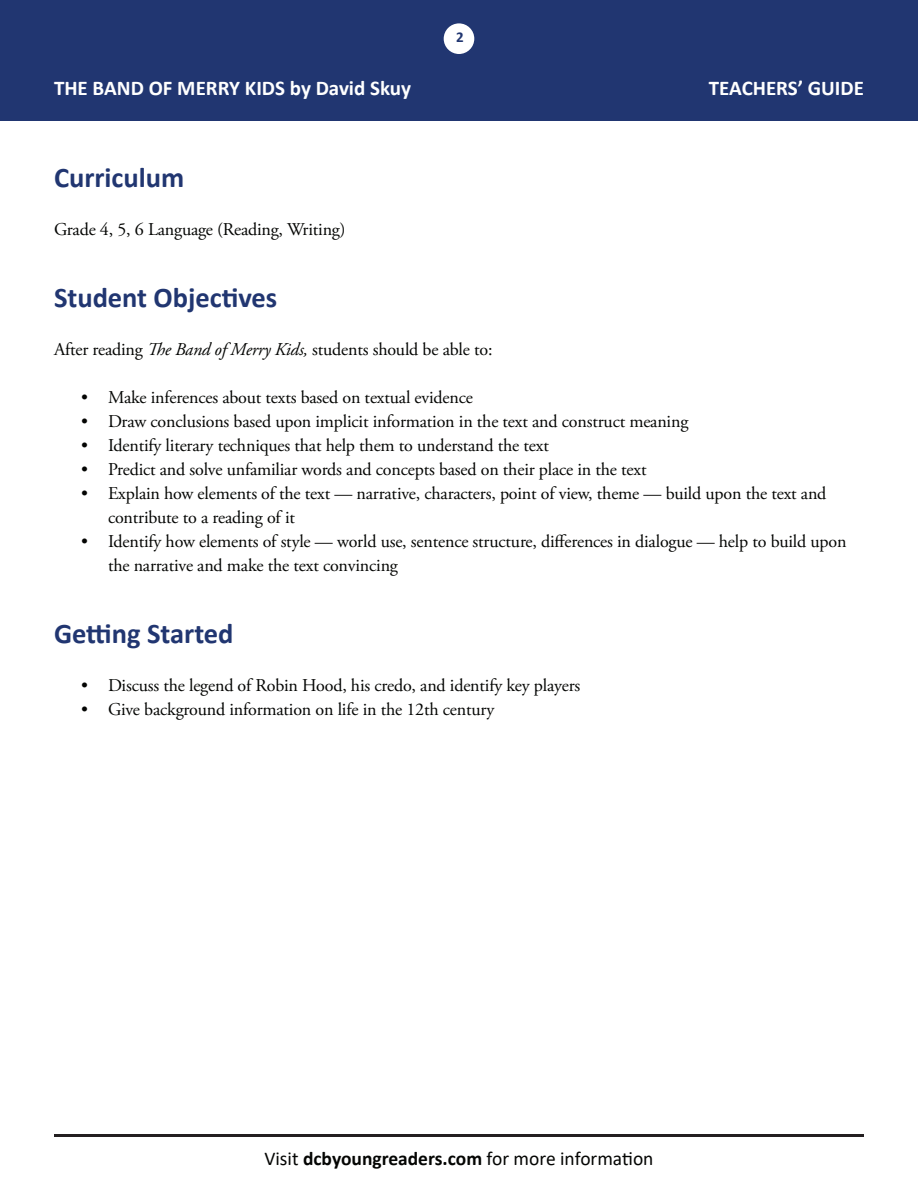
<style>
.page{position:relative;width:918px;height:1188px;background:#fff}
.page>*{position:absolute;margin:0;border:0;box-sizing:border-box;transform-origin:0 0}
.t1{font:700 28.5px "Calibri";color:#213671}
.t2{font:700 21px "Calibri";color:#fff}
.t3{font:19.5px "Calibri";color:#040503}
.t4{font:18px/24px "Adobe Garamond Pro";letter-spacing:-.01em;color:#040503}
.t5{font:700 15px "Calibri";color:#213671}
.s1{font-style:italic}
.s2{font-weight:700}
</style>
<div class="page">
<div style="left:0;top:0;width:918px;height:121px;background:#213671"></div>
<hr style="left:54px;top:1134px;width:810px;height:3px;background:#231f20">
<div style="left:444px;top:23px;width:30px;height:31px;background:#fff;border-radius:50%"></div>
<p class="t5" style="left:456px;top:26px;width:9px">2</p>
<p class="t2" style="left:54px;top:73px;width:359px">THE BAND OF MERRY KIDS by David Skuy</p>
<p class="t2" style="left:709px;top:73px;width:157px">TEACHERS’ GUIDE</p>
<p class="t1" style="left:54px;top:157px;width:132px">Curriculum</p>
<p class="t4" style="left:54px;top:218px;width:293px">Grade 4, 5, 6 Language (Reading, Writing)</p>
<p class="t1" style="left:54px;top:277px;width:225px">Student Objectives</p>
<p class="t4" style="left:54px;top:338px;width:440px">After reading <span class="s1">The Band of Merry Kids,</span> students should be able to:</p>
<p class="t4" style="left:81px;top:386px;width:393px">• Make inferences about texts based on textual evidence</p>
<p class="t4" style="left:81px;top:410px;width:609px">• Draw conclusions based upon implicit information in the text and construct meaning</p>
<p class="t4" style="left:81px;top:434px;width:469px">• Identify literary techniques that help them to understand the text</p>
<p class="t4" style="left:81px;top:458px;width:567px">• Predict and solve unfamiliar words and concepts based on their place in the text</p>
<p class="t4" style="left:108px;top:482px;width:720px;text-indent:-27px">• Explain how elements of the text — narrative, characters, point of view, theme — build upon the text and contribute to a reading of it</p>
<p class="t4" style="left:108px;top:530px;width:740px;text-indent:-27px">• Identify how elements of style — world use, sentence structure, differences in dialogue — help to build upon the narrative and make the text convincing</p>
<p class="t1" style="left:54px;top:613px;width:181px">Getting Started</p>
<p class="t4" style="left:81px;top:674px;width:501px">• Discuss the legend of Robin Hood, his credo, and identify key players</p>
<p class="t4" style="left:81px;top:698px;width:415px">• Give background information on life in the 12th century</p>
<p class="t3" style="left:264px;top:1145px;width:391px">Visit <span class="s2">dcbyoungreaders.com</span> for more information</p>
</div>
